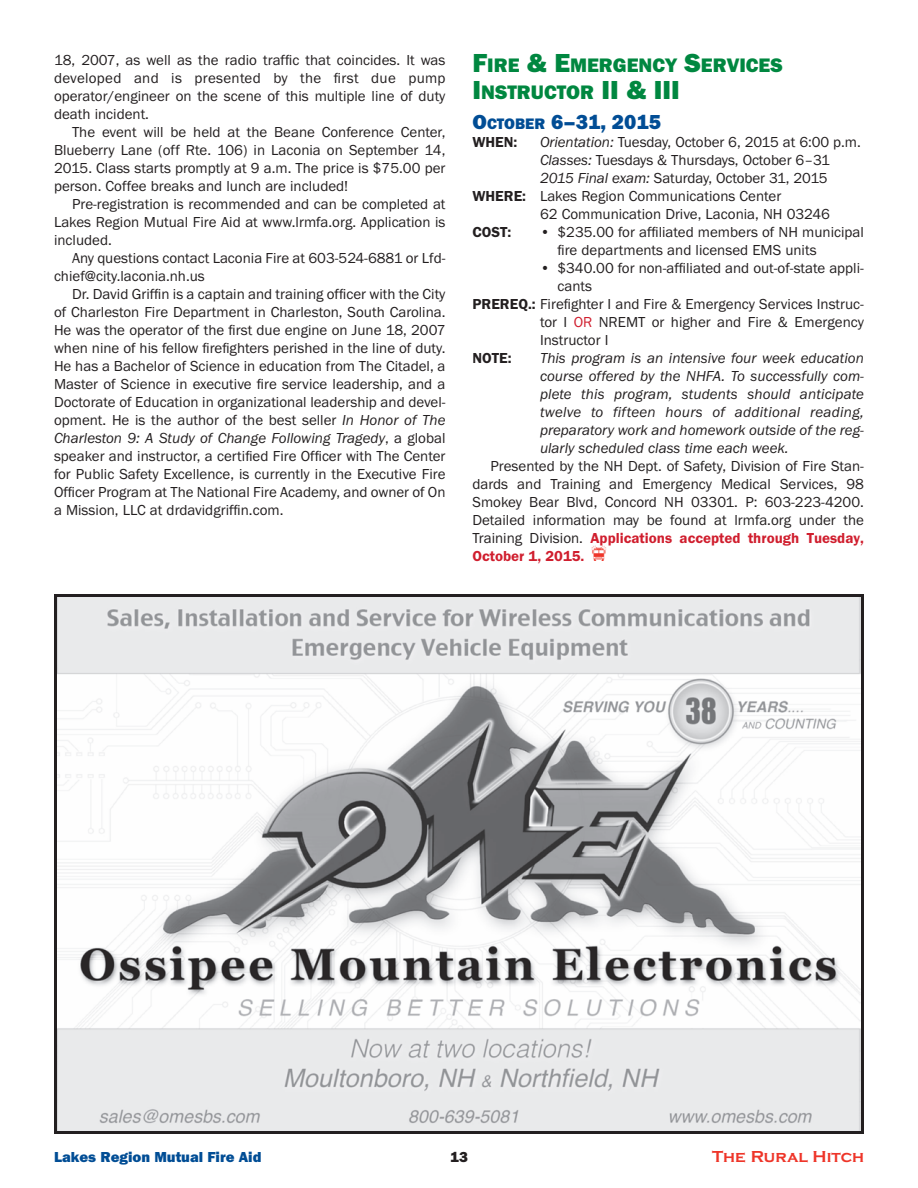
<style>
.page{position:relative;width:918px;height:1188px;background:#fff}
.page>*{position:absolute;margin:0;border:0;box-sizing:border-box;transform-origin:0 0}
.t1{font:21px "Franklin Gothic URW Hea";color:#014d95}
.t2{font:20.25px/27px "Franklin Gothic URW Hea";color:#008740}
.t3{font:700 16.5px "Copperplate Gothic";color:#ee3529}
.t4{font:15px/18px "Franklin Gothic";color:#231f20;text-align:justify}
.t5{font:italic 15px/18px "Franklin Gothic";color:#231f20;text-align:justify}
.t6{font:15px/18px "Franklin Gothic URW Dem";color:#d01e2e}
.t7{font:15px "Franklin Gothic URW Hea";color:#014d95}
.t8{font:15px "Franklin Gothic URW Dem";color:#231f20}
.t9{font:15px "Franklin Gothic URW Hea";color:#231f20}
.s1{font-style:italic}
.s2{font-size:27px}
.s3{font-size:15.75px}
.s4{font-family:"Franklin Gothic URW Dem"}
.s5{color:#d01e2e}
.s6{font-family:"Franklin Gothic";color:#231f20}
</style>
<div class="page">
<img style="left:58px;top:598px;width:802px;height:532px">
<div style="left:54px;top:594px;width:810px;height:540px;border:3px solid #231f20"></div>
<p class="t4" style="left:54px;top:50px;width:393px">18, 2007, as well as the radio traffic that coincides. It was developed and is presented by the first due pump operator/engineer on the scene of this multiple line of duty death incident.</p>
<p class="t4" style="left:54px;top:122px;width:393px;text-indent:18px">The event will be held at the Beane Conference Center, Blueberry Lane (off Rte. 106) in Laconia on September 14, 2015. Class starts promptly at 9 a.m. The price is $75.00 per person. Coffee breaks and lunch are included!</p>
<p class="t4" style="left:54px;top:194px;width:393px;text-indent:18px">Pre-registration is recommended and can be completed at Lakes Region Mutual Fire Aid at www.lrmfa.org. Application is included.</p>
<p class="t4" style="left:54px;top:248px;width:393px;text-indent:18px">Any questions contact Laconia Fire at 603-524-6881 or Lfd&shy;chief@city.laconia.nh.us</p>
<p class="t4" style="left:54px;top:284px;width:393px;text-indent:18px">Dr. David Griffin is a captain and training officer with the City of Charleston Fire Department in Charleston, South Carolina.<br>He was the operator of the first due engine on June 18, 2007 when nine of his fellow firefighters perished in the line of duty.<br>He has a Bachelor of Science in education from The Citadel, a Master of Science in executive fire service leadership, and a Doctorate of Education in organizational leadership and devel&shy;opment. He is the author of the best seller <span class="s1">In Honor of The Charleston 9: A Study of Change Following Tragedy</span>, a global speaker and instructor, a certified Fire Officer with The Center for Public Safety Excellence, is currently in the Executive Fire Officer Program at The National Fire Academy, and owner of On a Mission, LLC at drdavidgriffin.com.</p>
<h2 class="t2" style="left:472px;top:52px;width:312px"><span class="s2">F</span>IRE <span class="s2">&amp; E</span>MERGENCY <span class="s2">S</span>ERVICES<br><span class="s2">I</span>NSTRUCTOR <span class="s2">II &amp; III</span></h2>
<h1 class="t1" style="left:472px;top:109px;width:190px">O<span class="s3">CTOBER</span> 6–31, 2015</h1>
<p class="t8" style="left:472px;top:133px;width:46px">WHEN:</p>
<p class="t4" style="left:540px;top:133px;width:322px"><span class="s1">Orientation:</span> Tuesday, October 6, 2015 at 6:00 p.m.</p>
<p class="t4" style="left:540px;top:151px;width:291px"><span class="s1">Classes:</span> Tuesdays &amp; Thursdays, October 6–31</p>
<p class="t4" style="left:540px;top:169px;width:289px"><span class="s1">2015 Final exam:</span> Saturday, October 31, 2015</p>
<p class="t4" style="left:472px;top:187px;width:310px"><span class="s4">WHERE:</span> Lakes Region Communications Center</p>
<p class="t4" style="left:540px;top:205px;width:292px">62 Communication Drive, Laconia, NH 03246</p>
<p class="t8" style="left:472px;top:223px;width:40px">COST:</p>
<p class="t4" style="left:557px;top:223px;width:308px;text-indent:-17px">• $235.00 for affiliated members of NH municipal fire departments and licensed EMS units</p>
<p class="t4" style="left:540px;top:259px;width:325px">• $340.00 for non-affiliated and out-of-state appli-</p>
<p class="t4" style="left:557px;top:277px;width:36px">cants</p>
<p class="t4" style="left:473px;top:295px;width:393px"><span class="s4">PREREQ.:</span> Firefighter I and Fire &amp; Emergency Services Instruc-</p>
<p class="t4" style="left:540px;top:313px;width:326px">tor I <span class="s5">OR</span> NREMT or higher and Fire &amp; Emergency</p>
<p class="t4" style="left:540px;top:331px;width:70px">Instructor I</p>
<p class="t8" style="left:473px;top:349px;width:41px">NOTE:</p>
<p class="t5" style="left:540px;top:349px;width:326px">This program is an intensive four week education course offered by the NHFA. To successfully com&shy;plete this program, students should anticipate twelve to fifteen hours of additional reading, preparatory work and homework outside of the reg&shy;ularly scheduled class time each week.</p>
<p class="t4" style="left:473px;top:457px;width:393px;text-indent:18px">Presented by the NH Dept. of Safety, Division of Fire Stan&shy;dards and Training and Emergency Medical Services, 98<br>Smokey Bear Blvd, Concord NH 03301. P: 603-223-4200.<br>Detailed information may be found at lrmfa.org under the</p>
<p class="t6" style="left:473px;top:529px;width:393px"><span class="s6">Training Division.</span> Applications accepted through Tuesday,<br>October 1, 2015.</p>
<p class="t7" style="left:54px;top:1148px;width:209px">Lakes Region Mutual Fire Aid</p>
<p class="t9" style="left:450px;top:1148px;width:19px">13</p>
<p class="t3" style="left:712px;top:1147px;width:153px">The Rural Hitch</p>
</div>
